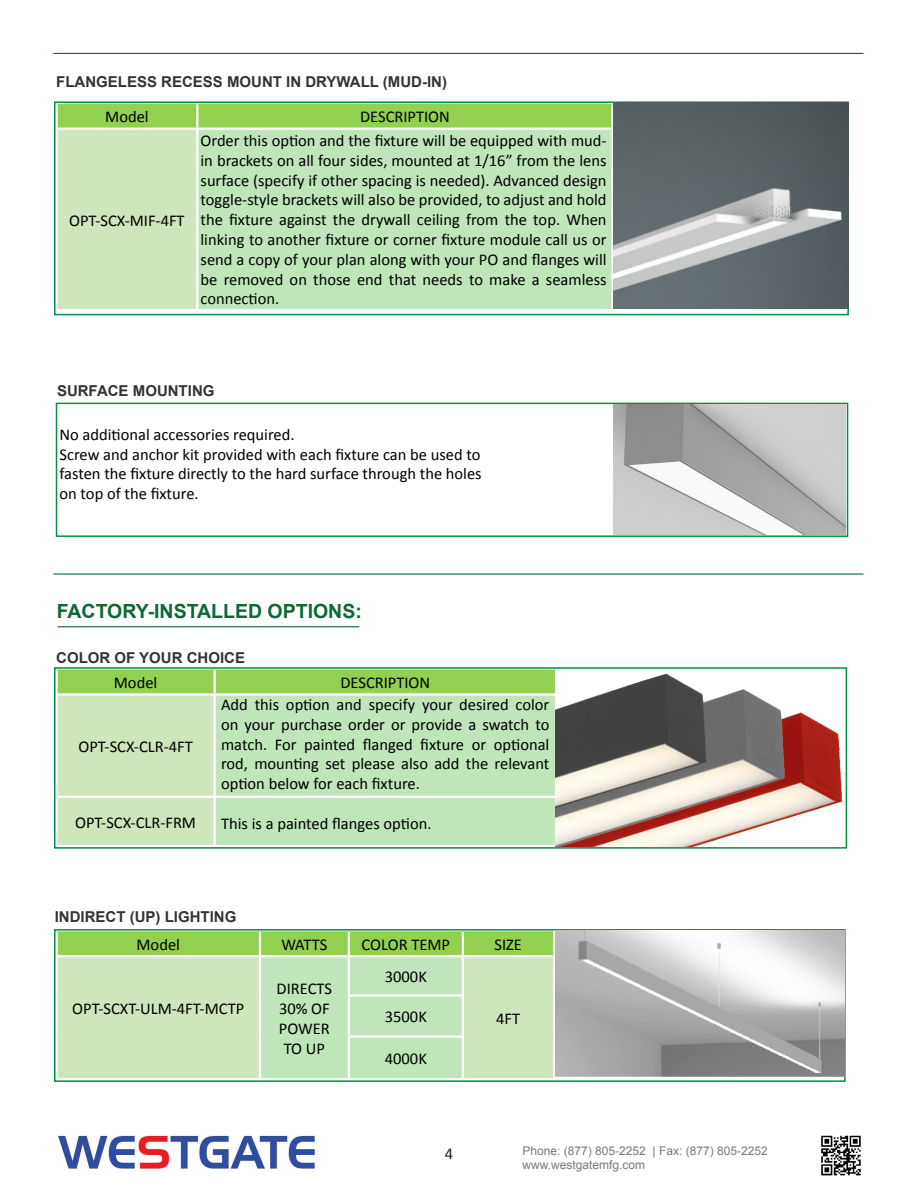
<style>
.page{position:relative;width:918px;height:1188px;background:#fff}
.page>*{position:absolute;margin:0;border:0;box-sizing:border-box;transform-origin:0 0}
.t1{font:700 19.5px "Arial";color:#0d6736}
.t2{font:16.5px/19.8px "Calibri";color:#000;text-align:justify}
.t3{font:16.5px "Calibri";color:#231f20}
.t4{font:700 15px "Arial";color:#333}
.t5{font:12px "Arial";color:#787a7d}
</style>
<div class="page">
<hr style="left:53px;top:53px;width:810px;height:1px;background:#0d6736">
<hr style="left:53px;top:573px;width:810px;height:2px;background:#0d6736">
<div style="left:56px;top:403px;width:792px;height:134px;border:2px solid #009046"></div>
<img style="left:614px;top:404px;width:232px;height:131px">
<hr style="left:58px;top:626px;width:301px;height:1px;background:#0d6736">
<img style="left:58px;top:1135px;width:257px;height:35px">
<img style="left:821px;top:1135px;width:40px;height:41px">
<div style="left:58px;top:104px;width:553px;height:24px;background:#92d050"></div>
<div style="left:57px;top:129px;width:140px;height:181px;background:#cfe5bb"></div>
<div style="left:197px;top:129px;width:416px;height:181px;background:#c0e5bb"></div>
<hr style="left:56px;top:130px;width:2px;height:179px;background:#fff">
<hr style="left:196px;top:104px;width:2px;height:24px;background:#fff">
<hr style="left:196px;top:130px;width:2px;height:179px;background:#fff">
<hr style="left:611px;top:130px;width:3px;height:179px;background:#fff">
<hr style="left:56px;top:128px;width:141px;height:2px;background:#fff">
<hr style="left:197px;top:128px;width:417px;height:2px;background:#fff">
<hr style="left:56px;top:309px;width:141px;height:2px;background:#fff">
<hr style="left:197px;top:309px;width:417px;height:2px;background:#fff">
<div style="left:54px;top:101px;width:795px;height:214px;border:2px solid #009046"></div>
<img style="left:614px;top:103px;width:235px;height:206px">
<svg style="left:58px;top:670px;width:497px;height:175px;background:#bade97"></svg>
<div style="left:216px;top:696px;width:339px;height:149px;background:#c0e5bb"></div>
<hr style="left:213px;top:670px;width:3px;height:23px;background:#fff">
<hr style="left:213px;top:696px;width:3px;height:100px;background:#fff">
<hr style="left:213px;top:798px;width:3px;height:47px;background:#fff">
<hr style="left:56px;top:693px;width:159px;height:3px;background:#fff">
<hr style="left:215px;top:693px;width:342px;height:3px;background:#fff">
<hr style="left:56px;top:796px;width:159px;height:2px;background:#fff">
<hr style="left:215px;top:796px;width:342px;height:2px;background:#fff">
<div style="left:54px;top:667px;width:793px;height:182px;border:2px solid #009046"></div>
<img style="left:556px;top:669px;width:290px;height:177px">
<svg style="left:58px;top:932px;width:495px;height:146px;background:#c0e1aa"></svg>
<hr style="left:259px;top:932px;width:2px;height:23px;background:#fff">
<hr style="left:348px;top:932px;width:2px;height:23px;background:#fff">
<hr style="left:462px;top:932px;width:2px;height:23px;background:#fff">
<hr style="left:259px;top:957px;width:2px;height:38px;background:#fff">
<hr style="left:348px;top:957px;width:2px;height:37px;background:#fff">
<hr style="left:462px;top:957px;width:2px;height:37px;background:#fff">
<hr style="left:259px;top:995px;width:2px;height:42px;background:#fff">
<hr style="left:348px;top:997px;width:2px;height:38px;background:#fff">
<hr style="left:462px;top:997px;width:2px;height:38px;background:#fff">
<hr style="left:259px;top:1037px;width:2px;height:41px;background:#fff">
<hr style="left:348px;top:1038px;width:2px;height:40px;background:#fff">
<hr style="left:462px;top:1038px;width:2px;height:40px;background:#fff">
<hr style="left:56px;top:955px;width:204px;height:2px;background:#fff">
<hr style="left:260px;top:955px;width:89px;height:2px;background:#fff">
<hr style="left:349px;top:955px;width:114px;height:2px;background:#fff">
<hr style="left:463px;top:955px;width:90px;height:2px;background:#fff">
<hr style="left:348px;top:994px;width:116px;height:3px;background:#fff">
<hr style="left:348px;top:1035px;width:116px;height:3px;background:#fff">
<div style="left:54px;top:929px;width:792px;height:153px;border:2px solid #009046"></div>
<img style="left:556px;top:931px;width:288px;height:146px">
<p class="t4" style="left:56px;top:71px;width:392px">FLANGELESS RECESS MOUNT IN DRYWALL (MUD-IN)</p>
<p class="t2" style="left:105px;top:106px;width:45px">Model</p>
<p class="t2" style="left:360px;top:106px;width:91px">DESCRIPTION</p>
<p class="t2" style="left:69px;top:209px;width:117px">OPT-SCX-MIF-4FT</p>
<p class="t2" style="left:201px;top:130px;width:408px">Order this option and the fixture will be equipped with mud&shy;in brackets on all four sides, mounted at 1/16” from the lens surface (specify if other spacing is needed). Advanced design toggle-style brackets will also be provided, to adjust and hold the fixture against the drywall ceiling from the top. When linking to another fixture or corner fixture module call us or send a copy of your plan along with your PO and flanges will be removed on those end that needs to make a seamless connection.</p>
<p class="t4" style="left:57px;top:381px;width:159px">SURFACE MOUNTING</p>
<p class="t2" style="left:60px;top:424px;width:237px">No additional accessories required.</p>
<p class="t2" style="left:60px;top:444px;width:424px">Screw and anchor kit provided with each fixture can be used to fasten the fixture directly to the hard surface through the holes on top of the fixture.</p>
<p class="t1" style="left:57px;top:598px;width:307px">FACTORY-INSTALLED OPTIONS:</p>
<p class="t4" style="left:56px;top:648px;width:190px">COLOR OF YOUR CHOICE</p>
<p class="t2" style="left:221px;top:694px;width:330px">Add this option and specify your desired color on your purchase order or provide a swatch to match. For painted flanged fixture or optional rod, mounting set please also add the relevant option below for each fixture.</p>
<p class="t2" style="left:221px;top:813px;width:212px">This is a painted flanges option.</p>
<p class="t2" style="left:114px;top:672px;width:45px">Model</p>
<p class="t2" style="left:340px;top:672px;width:91px">DESCRIPTION</p>
<p class="t2" style="left:79px;top:736px;width:116px">OPT-SCX-CLR-4FT</p>
<p class="t2" style="left:75px;top:811px;width:122px">OPT-SCX-CLR-FRM</p>
<p class="t4" style="left:55px;top:907px;width:183px">INDIRECT (UP) LIGHTING</p>
<p class="t2" style="left:137px;top:934px;width:45px">Model</p>
<p class="t2" style="left:281px;top:934px;width:47px">WATTS</p>
<p class="t2" style="left:362px;top:934px;width:90px">COLOR TEMP</p>
<p class="t2" style="left:495px;top:934px;width:29px">SIZE</p>
<p class="t2" style="left:72px;top:998px;width:173px">OPT-SCXT-ULM-4FT-MCTP</p>
<p class="t2" style="left:277px;top:978px;width:57px">DIRECTS</p>
<p class="t2" style="left:279px;top:998px;width:52px">30% OF</p>
<p class="t2" style="left:279px;top:1018px;width:52px">POWER</p>
<p class="t2" style="left:284px;top:1038px;width:43px">TO UP</p>
<p class="t2" style="left:385px;top:966px;width:44px">3000K</p>
<p class="t2" style="left:385px;top:1006px;width:44px">3500K</p>
<p class="t2" style="left:496px;top:1008px;width:25px">4FT</p>
<p class="t2" style="left:385px;top:1048px;width:44px">4000K</p>
<p class="t3" style="left:445px;top:1143px;width:10px">4</p>
<p class="t5" style="left:522px;top:1143px;width:247px">Phone: (877) 805-2252 | Fax: (877) 805-2252</p>
<p class="t5" style="left:522px;top:1157px;width:124px">www.westgatemfg.com</p>
</div>
